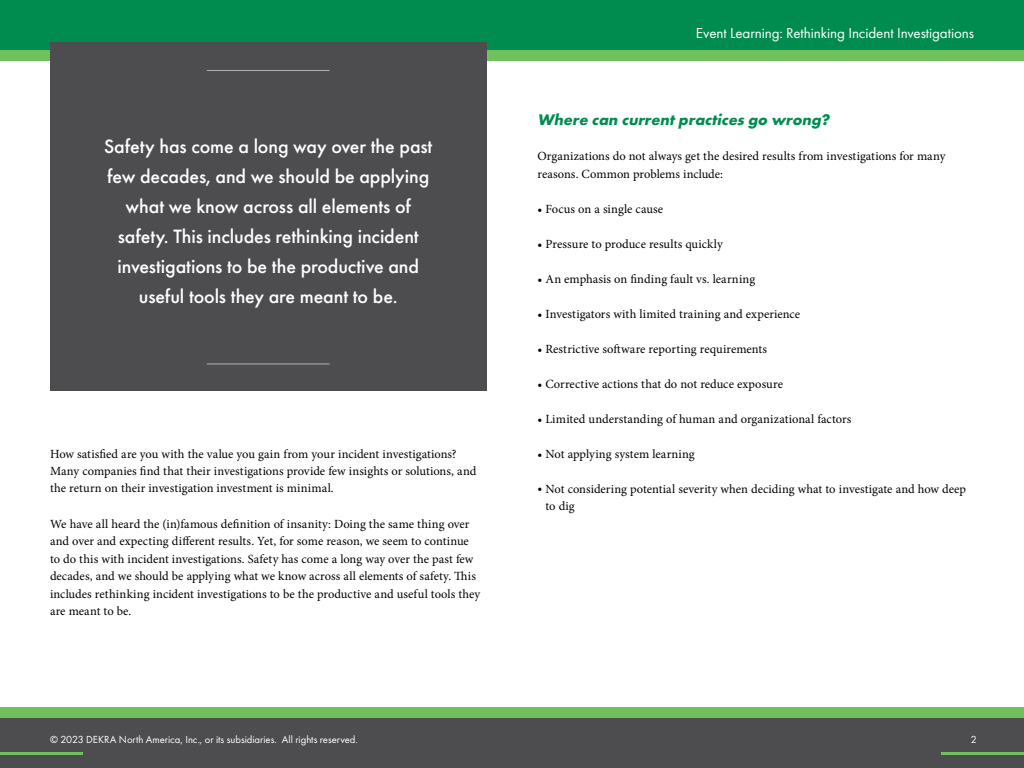
<style>
.page{position:relative;width:1024px;height:768px;background:#fff}
.page>*{position:absolute;margin:0;border:0;box-sizing:border-box;transform-origin:0 0}
.t1{font:500 20px/30px "Futura PT";letter-spacing:-.005em;color:#fff;text-align:center}
.t2{font:italic 700 16px "Futura PT";color:#008c4f}
.t3{font:15px "Futura PT";letter-spacing:-.005em;color:#fff}
.t4{font:12.5px/17.5px "Minion Pro";color:#000}
.t5{font:10.65px "Futura PT";letter-spacing:-.005em;color:#fff}
</style>
<div class="page">
<div style="left:0;top:718px;width:1024px;height:50px;background:#4d4d4f"></div>
<div style="left:0;top:707px;width:1024px;height:11px;background:#70c05d"></div>
<div style="left:0;top:0;width:1024px;height:50px;background:#008c4f"></div>
<div style="left:0;top:50px;width:1024px;height:11px;background:#70c05d"></div>
<hr style="left:0;top:752px;width:83px;height:3px;background:#70c05d">
<hr style="left:941px;top:752px;width:83px;height:3px;background:#70c05d">
<div style="left:50px;top:42px;width:436px;height:349px;background:#4d4d4f"></div>
<hr style="left:207px;top:70px;width:123px;height:1px;background:#fff">
<hr style="left:207px;top:363px;width:123px;height:1px;background:#fff">
<h1 class="t1" style="left:104px;top:131px;width:330px">Safety has come a long way over the past few decades, and we should be applying what we know across all elements of safety. This includes rethinking incident investigations to be the productive and useful tools they are meant to be.</h1>
<p class="t4" style="left:50px;top:445px;width:428px">How satisfied are you with the value you gain from your incident investigations?<br>Many companies find that their investigations provide few insights or solutions, and the return on their investigation investment is minimal.</p>
<p class="t4" style="left:50px;top:515px;width:432px">We have all heard the (in)famous definition of insanity: Doing the same thing over and over and expecting different results. Yet, for some reason, we seem to continue to do this with incident investigations. Safety has come a long way over the past few decades, and we should be applying what we know across all elements of safety. This includes rethinking incident investigations to be the productive and useful tools they are meant to be.</p>
<p class="t3" style="left:696px;top:24px;width:279px">Event Learning: Rethinking Incident Investigations</p>
<p class="t2" style="left:538px;top:109px;width:297px">Where can currentpractices go wrong?</p>
<p class="t4" style="left:538px;top:147px;width:410px">Organizations do not always get the desired results from investigations for many reasons. Common problems include:</p>
<p class="t4" style="left:538px;top:200px;width:127px">• Focus on a single cause</p>
<p class="t4" style="left:538px;top:235px;width:187px">• Pressure to produce results quickly</p>
<p class="t4" style="left:538px;top:270px;width:219px">• An emphasis on finding fault vs. learning</p>
<p class="t4" style="left:538px;top:305px;width:264px">• Investigators with limited training and experience</p>
<p class="t4" style="left:538px;top:340px;width:231px">• Restrictive software reporting requirements</p>
<p class="t4" style="left:538px;top:375px;width:247px">• Corrective actions that do not reduce exposure</p>
<p class="t4" style="left:538px;top:410px;width:315px">• Limited understanding of human and organizational factors</p>
<p class="t4" style="left:538px;top:445px;width:159px">• Not applying system learning</p>
<p class="t4" style="left:545px;top:480px;width:422px;text-indent:-8px">• Not considering potential severity when deciding what to investigate and how deep to dig</p>
<p class="t5" style="left:50px;top:734px;width:309px">© 2023 DEKRA North America, Inc., or its subsidiaries. All rights reserved.</p>
<p class="t5" style="left:971px;top:734px;width:8px">2</p>
</div>
